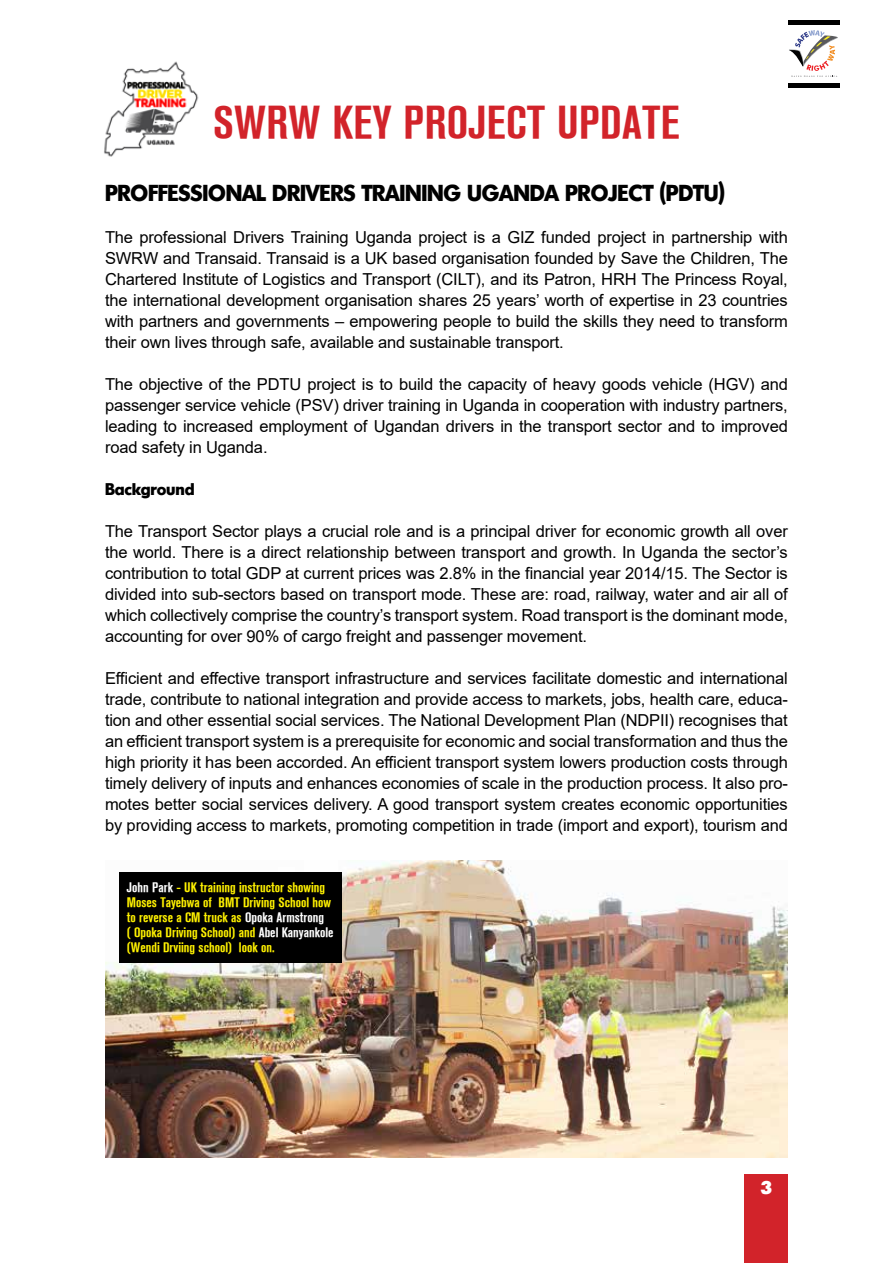
<style>
.page{position:relative;width:893px;height:1263px;background:#fff}
.page>*{position:absolute;margin:0;border:0;box-sizing:border-box;transform-origin:0 0}
.t1{font:45px "Akzidenz Grotesk BE Bold Cn";letter-spacing:.01em;color:#d2232a}
.t2{font:700 22.5px "Montreal";letter-spacing:-.01em;color:#000}
.t3{font:800 18px "Montreal";color:#fff}
.t4{font:16.5px/21px "Arial";letter-spacing:-.01em;color:#000;text-align:justify}
.t5{font:700 16.5px "Montreal";letter-spacing:-.01em;color:#000}
.t6{font:13.5px/15px "Akzidenz Grotesk BE Bold Cn";color:#fff200}
.s1{color:#fff}
</style>
<div class="page">
<svg style="left:789px;top:22px;width:51px;height:55px"></svg>
<hr style="left:788px;top:21px;width:51px;height:4px;background:#000">
<hr style="left:788px;top:83px;width:51px;height:4px;background:#000">
<div style="left:744px;top:1175px;width:44px;height:88px;background:#d2232a"></div>
<img style="left:104px;top:61px;width:95px;height:96px">
<img style="left:105px;top:860px;width:683px;height:298px">
<div style="left:119px;top:872px;width:223px;height:90px;background:#000"></div>
<h1 class="t1" style="left:213px;top:97px;width:468px">SWRW KEY PROJECT UPDATE</h1>
<h2 class="t2" style="left:105px;top:178px;width:621px">PROFFESSIONAL DRIVERS TRAINING UGANDA PROJECT (PDTU)</h2>
<p class="t4" style="left:105px;top:227px;width:684px">The professional Drivers Training Uganda project is a GIZ funded project in partnership with SWRW and Transaid. Transaid is a UK based organisation founded by Save the Children, The Chartered Institute of Logistics and Transport (CILT), and its Patron, HRH The Princess Royal, the international development organisation shares 25 years’ worth of expertise in 23 countries with partners and governments – empowering people to build the skills they need to transform their own lives through safe, available and sustainable transport.</p>
<p class="t4" style="left:105px;top:374px;width:684px">The objective of the PDTU project is to build the capacity of heavy goods vehicle (HGV) and passenger service vehicle (PSV) driver training in Uganda in cooperation with industry partners, leading to increased employment of Ugandan drivers in the transport sector and to improved road safety in Uganda.</p>
<p class="t5" style="left:105px;top:478px;width:91px">Background</p>
<p class="t4" style="left:105px;top:521px;width:684px">The Transport Sector plays a crucial role and is a principal driver for economic growth all over the world. There is a direct relationship between transport and growth. In Uganda the sector’s contribution to total GDP at current prices was 2.8% in the financial year 2014/15. The Sector is divided into sub-sectors based on transport mode. These are: road, railway, water and air all of which collectively comprise the country’s transport system. Road transport is the dominant mode, accounting for over 90% of cargo freight and passenger movement.</p>
<p class="t4" style="left:105px;top:668px;width:684px">Efficient and effective transport infrastructure and services facilitate domestic and international trade, contribute to national integration and provide access to markets, jobs, health care, educa&shy;tion and other essential social services. The National Development Plan (NDPII) recognises that an efficient transport system is a prerequisite for economic and social transformation and thus the high priority it has been accorded. An efficient transport system lowers production costs through timely delivery of inputs and enhances economies of scale in the production process. It also pro&shy;motes better social services delivery. A good transport system creates economic opportunities by providing access to markets, promoting competition in trade (import and export), tourism and</p>
<p class="t6" style="left:127px;top:880px;width:208px"><span class="s1">John Park</span> - UK training instructor showing Moses Tayebwa of BMT Driving School how to reverse a CM truck as <span class="s1">Opoka Armstrong<br></span>( Opoka Driving School) and <span class="s1">Abel Kanyankole </span>(Wendi Drviing school) look on.</p>
<p class="t3" style="left:761px;top:1175px;width:13px">3</p>
</div>
